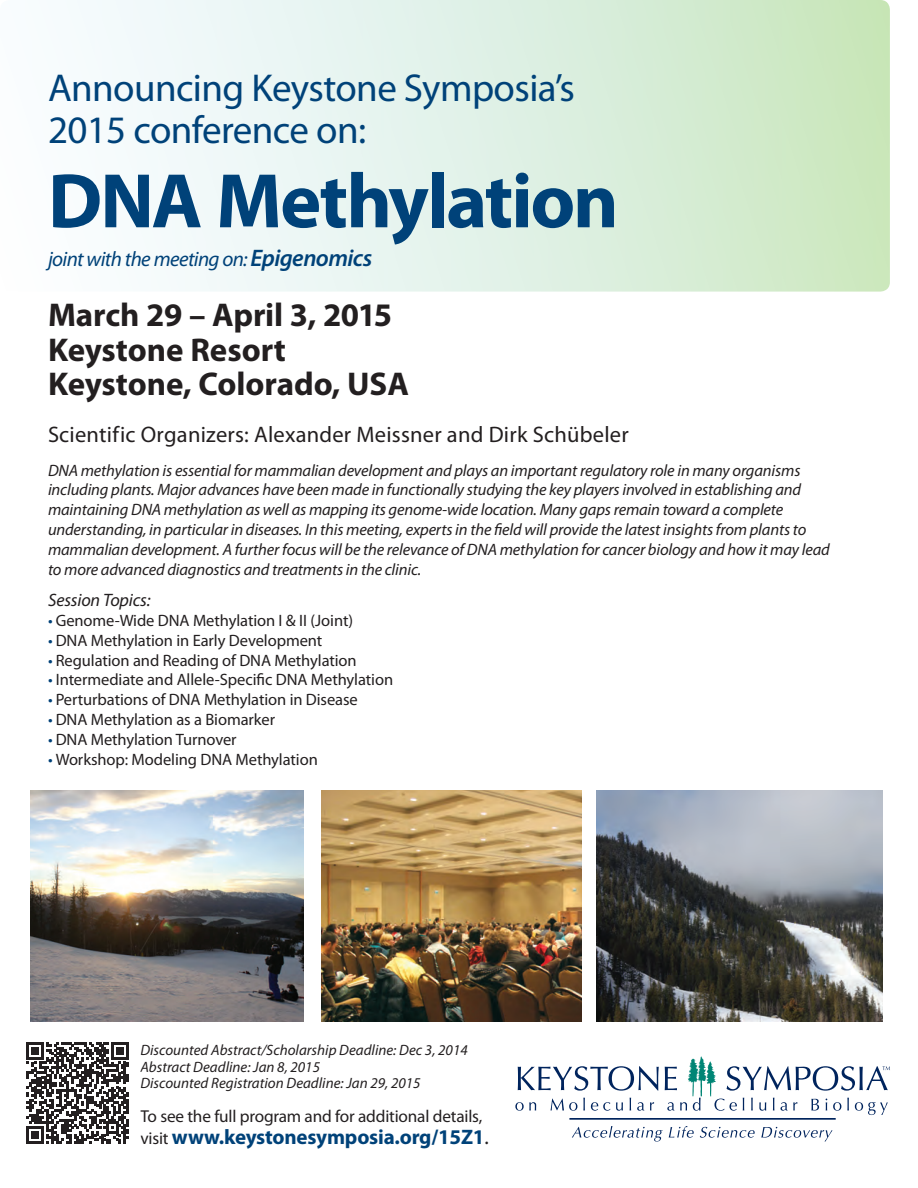
<style>
.page{position:relative;width:918px;height:1188px;background:#fff}
.page>*{position:absolute;margin:0;border:0;box-sizing:border-box;transform-origin:0 0}
.t1{font:700 78px "Myriad Pro";letter-spacing:-.025em;color:#004279}
.t2{font:39px/42px "Myriad Pro";letter-spacing:-.015em;color:#004279}
.t3{font:700 33px/34.5px "Myriad Pro";letter-spacing:-.005em;color:#231f20}
.t4{font:22.5px "Myriad Pro";letter-spacing:.01em;color:#231f20}
.t5{font:700 21px "Myriad Pro";letter-spacing:-.01em;color:#004279}
.t6{font:italic 21px "Myriad Pro";letter-spacing:-.03em;color:#004279}
.t7{font:italic 18px "Myriad Pro";letter-spacing:-.01em;color:#231f20}
.t8{font:17.25px "Myriad Pro";letter-spacing:-.01em;color:#231f20}
.t9{font:italic 16.5px/19.8px "Myriad Pro";letter-spacing:-.01em;color:#231f20}
.t10{font:16.5px "Myriad Pro";letter-spacing:-.005em;color:#231f20}
.t11{font:italic 15px/16.5px "Myriad Pro";color:#231f20}
.s1{font-weight:600;font-size:24px}
.s2{color:#004279}
.s3{font-weight:400;font-size:17.25px;color:#231f20}
.s4{font-weight:400;color:#231f20}
</style>
<div class="page">
<div style="left:0;top:0;width:890px;height:292px;background:linear-gradient(to right,#fcfeff,#c9e7c2);border-radius:10px"></div>
<svg style="left:518px;top:1066px;width:141px;height:25px"></svg>
<svg style="left:515px;top:1102px;width:21px;height:9px"></svg>
<svg style="left:551px;top:1099px;width:26px;height:12px"></svg>
<svg style="left:583px;top:1098px;width:2px;height:13px"></svg>
<svg style="left:591px;top:1102px;width:19px;height:9px"></svg>
<svg style="left:616px;top:1102px;width:7px;height:9px"></svg>
<svg style="left:630px;top:1098px;width:1px;height:13px"></svg>
<svg style="left:637px;top:1102px;width:7px;height:9px"></svg>
<svg style="left:650px;top:1102px;width:4px;height:9px"></svg>
<svg style="left:572px;top:1126px;width:91px;height:16px"></svg>
<svg style="left:669px;top:1126px;width:25px;height:12px"></svg>
<svg style="left:700px;top:1127px;width:55px;height:11px"></svg>
<svg style="left:761px;top:1127px;width:72px;height:15px"></svg>
<hr style="left:569px;top:1118px;width:267px;height:2px;background:#00245d">
<svg style="left:665px;top:1056px;width:225px;height:59px"></svg>
<svg style="left:27px;top:1042px;width:102px;height:102px"></svg>
<img style="left:596px;top:791px;width:286px;height:231px">
<img style="left:30px;top:791px;width:274px;height:231px">
<img style="left:322px;top:791px;width:259px;height:231px">
<h2 class="t2" style="left:48px;top:66px;width:528px">Announcing Keystone Symposia’s<br>2015 conference on:</h2>
<h1 class="t1" style="left:48px;top:150px;width:572px">DNA Methylation</h1>
<p class="t6" style="left:48px;top:246px;width:326px">joint with the meeting on: <span class="s1">Epigenomics</span></p>
<h3 class="t3" style="left:48px;top:297px;width:363px">March 29 – April 3, 2015<br>Keystone Resort<br>Keystone, Colorado, USA</h3>
<h3 class="t4" style="left:48px;top:421px;width:582px">Scientific Organizers: Alexander Meissner and Dirk Schübeler</h3>
<p class="t9" style="left:48px;top:460px;width:783px">DNA methylation is essential for mammalian development and plays an important regulatory role in many organisms including plants. Major advances have been made in functionally studying the key players involved in establishing and maintaining DNA methylation as well as mapping its genome-wide location. Many gaps remain toward a complete understanding, in particular in diseases. In this meeting, experts in the field will provide the latest insights from plants to mammalian development. A further focus will be the relevance of DNA methylation for cancer biology and how it may lead to more advanced diagnostics and treatments in the clinic.</p>
<p class="t7" style="left:48px;top:589px;width:104px">Session Topics:</p>
<p class="t10" style="left:48px;top:610px;width:307px"><span class="s2">•</span> Genome-Wide DNA Methylation I &amp; II (Joint)</p>
<p class="t10" style="left:48px;top:630px;width:276px"><span class="s2">•</span> DNA Methylation in Early Development</p>
<p class="t10" style="left:48px;top:650px;width:310px"><span class="s2">•</span> Regulation and Reading of DNA Methylation</p>
<p class="t10" style="left:48px;top:670px;width:347px"><span class="s2">•</span> Intermediate and Allele-Specific DNA Methylation</p>
<p class="t10" style="left:48px;top:689px;width:311px"><span class="s2">•</span> Perturbations of DNA Methylation in Disease</p>
<p class="t10" style="left:48px;top:709px;width:229px"><span class="s2">•</span> DNA Methylation as a Biomarker</p>
<p class="t10" style="left:48px;top:729px;width:190px"><span class="s2">•</span> DNA Methylation Turnover</p>
<p class="t10" style="left:48px;top:749px;width:271px"><span class="s2">•</span> Workshop: Modeling DNA Methylation</p>
<p class="t11" style="left:140px;top:1042px;width:329px">Discounted Abstract/Scholarship Deadline: Dec 3, 2014<br>Abstract Deadline: Jan 8, 2015<br>Discounted Registration Deadline: Jan 29, 2015</p>
<p class="t8" style="left:140px;top:1105px;width:343px">To see the full program and for additional details,</p>
<p class="t5" style="left:140px;top:1123px;width:350px"><span class="s3">visit</span> www.keystonesymposia.org/15Z1<span class="s4">.</span></p>
</div>
